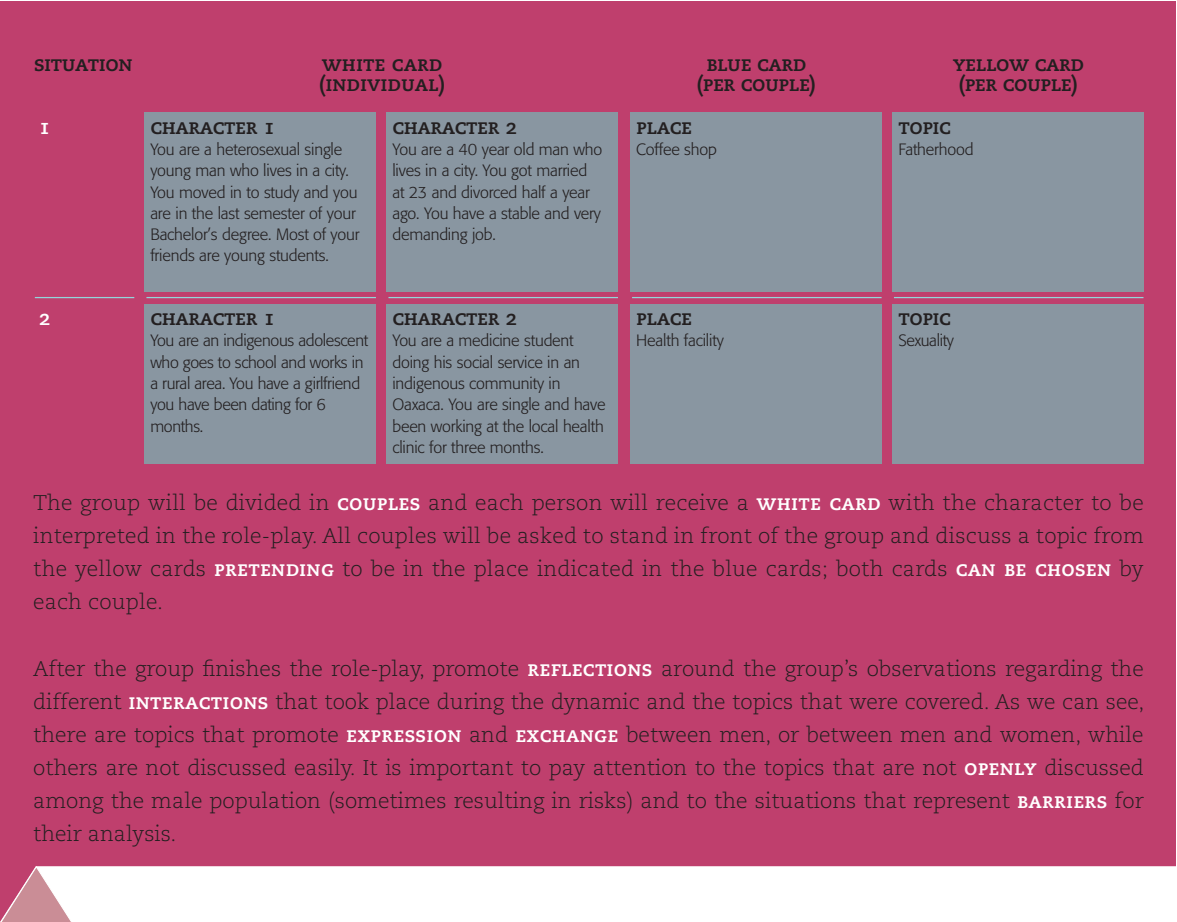
<style>
.page{position:relative;width:1177px;height:922px;background:#fff}
.page>*{position:absolute;margin:0;border:0;box-sizing:border-box;transform-origin:0 0}
.t1{font:300 21.25px/33.2px "Caecilia";color:#231f20;text-align:justify}
.t2{font:21.25px/20px "Caecilia Bold SC";letter-spacing:-.02em;color:#231f20;text-align:center}
.t3{font:21.25px/20px "Caecilia Bold SC";color:#231f20}
.t4{font:21.25px "Caecilia Bold SC";color:#fff}
.t5{font:300 16.25px/21.2px "Formata";letter-spacing:-.01em;color:#231f20}
.s1{font-family:"Caecilia Bold SC";font-weight:400;color:#fff}
</style>
<div class="page">
<div style="left:0;top:1px;width:1175px;height:866px;background:#bf3f6d"></div>
<svg style="left:0;top:865px;width:74px;height:56px"></svg>
<div style="left:145px;top:112px;width:231px;height:180px;background:#8996a1"></div>
<div style="left:387px;top:112px;width:231px;height:180px;background:#8996a1"></div>
<div style="left:145px;top:303px;width:231px;height:160px;background:#8996a1"></div>
<div style="left:387px;top:303px;width:231px;height:160px;background:#8996a1"></div>
<div style="left:630px;top:112px;width:251px;height:180px;background:#8996a1"></div>
<div style="left:630px;top:303px;width:251px;height:160px;background:#8996a1"></div>
<div style="left:892px;top:112px;width:251px;height:180px;background:#8996a1"></div>
<div style="left:892px;top:303px;width:251px;height:160px;background:#8996a1"></div>
<hr style="left:35px;top:297px;width:99px;height:1px;background:#93d5da">
<hr style="left:146px;top:297px;width:230px;height:1px;background:#93d5da">
<hr style="left:388px;top:297px;width:230px;height:1px;background:#93d5da">
<hr style="left:632px;top:297px;width:249px;height:1px;background:#93d5da">
<hr style="left:893px;top:297px;width:250px;height:1px;background:#93d5da">
<p class="t2" style="left:34px;top:53px;width:100px">situation</p>
<p class="t3" style="left:319px;top:53px;width:127px">white card (individual)</p>
<p class="t2" style="left:697px;top:53px;width:120px">blue card (per couple)</p>
<p class="t2" style="left:952px;top:53px;width:133px;text-align:left">yellow card (per couple)</p>
<p class="t4" style="left:39px;top:114px;width:14px">1</p>
<p class="t2" style="left:150px;top:117px;width:127px">character 1</p>
<p class="t5" style="left:150px;top:139px;width:211px">You are a heterosexual single young man who lives in a city.<br>You moved in to study and you are in the last semester of your<br>Bachelor’s degree. Most of your friends are young students.</p>
<p class="t2" style="left:392px;top:117px;width:127px">character 2</p>
<p class="t5" style="left:392px;top:139px;width:211px">You are a 40 year old man who lives in a city. You got married at 23 and divorced half a year ago. You have a stable and very demanding job.</p>
<p class="t2" style="left:636px;top:117px;width:57px">place</p>
<p class="t5" style="left:636px;top:139px;width:82px">Coffee shop</p>
<p class="t2" style="left:898px;top:117px;width:54px">topic</p>
<p class="t5" style="left:898px;top:139px;width:77px">Fatherhood</p>
<p class="t4" style="left:39px;top:305px;width:14px">2</p>
<p class="t2" style="left:150px;top:308px;width:127px">character 1</p>
<p class="t5" style="left:150px;top:330px;width:219px">You are an indigenous adolescent who goes to school and works in a rural area. You have a girlfriend you have been dating for 6 months.</p>
<p class="t2" style="left:392px;top:308px;width:127px">character 2</p>
<p class="t5" style="left:392px;top:330px;width:215px">You are a medicine student doing his social service in an indigenous community in<br>Oaxaca. You are single and have been working at the local health clinic for three months.</p>
<p class="t2" style="left:636px;top:308px;width:57px">place</p>
<p class="t5" style="left:636px;top:330px;width:89px">Health facility</p>
<p class="t2" style="left:898px;top:308px;width:54px">topic</p>
<p class="t5" style="left:898px;top:330px;width:57px">Sexuality</p>
<p class="t1" style="left:33px;top:486px;width:1112px">The group will be divided in <span class="s1">couples</span> and each person will receive a <span class="s1">white card</span> with the character to be interpreted in the role-play. All couples will be asked to stand in front of the group and discuss a topic from the yellow cards <span class="s1">pretending</span> to be in the place indicated in the blue cards; both cards <span class="s1">can be chosen</span> by each couple.</p>
<p class="t1" style="left:33px;top:652px;width:1112px">After the group finishes the role-play, promote <span class="s1">reflections</span> around the group’s observations regarding the different <span class="s1">interactions</span> that took place during the dynamic and the topics that were covered. As we can see, there are topics that promote <span class="s1">expression</span> and <span class="s1">exchange</span> between men, or between men and women, while others are not discussed easily. It is important to pay attention to the topics that are not <span class="s1">openly</span> discussed among the male population (sometimes resulting in risks) and to the situations that represent <span class="s1">barriers</span> for their analysis.</p>
</div>
